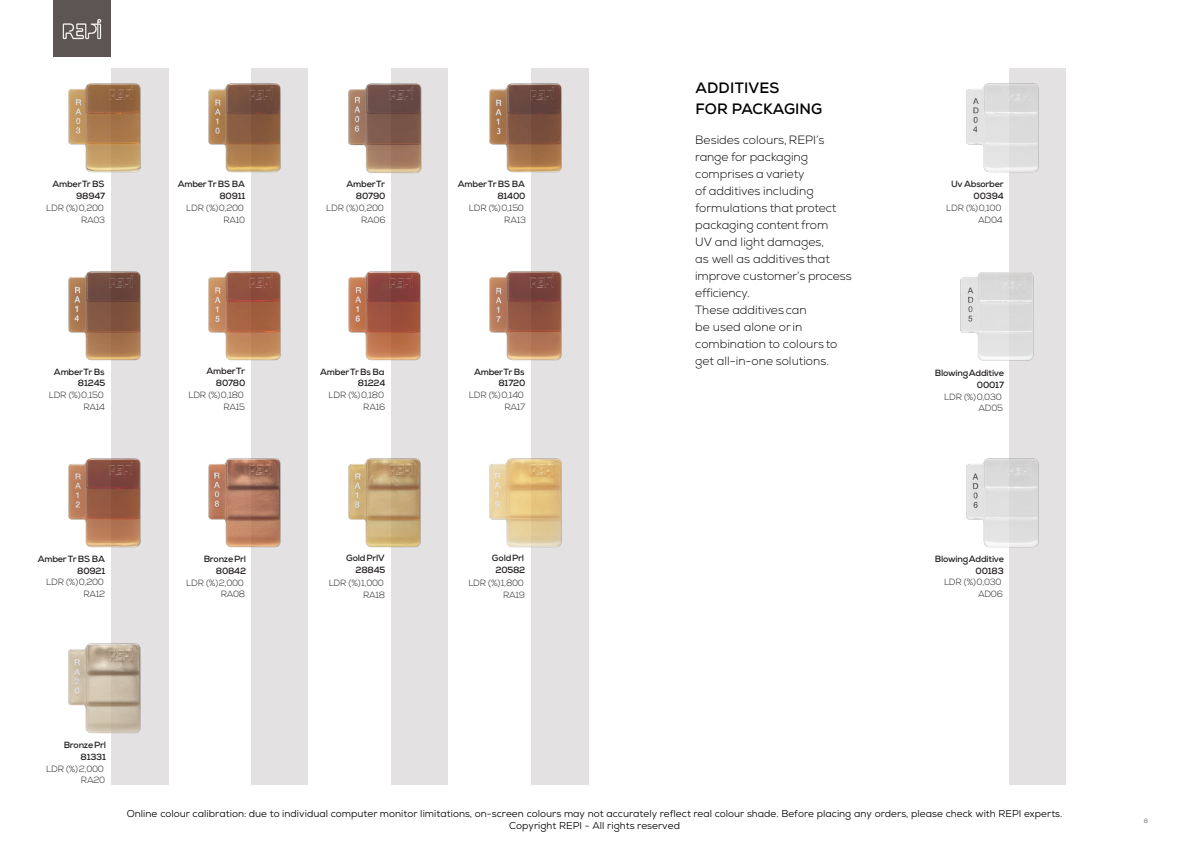
<style>
.page{position:relative;width:1191px;height:843px;background:#fff}
.page>*{position:absolute;margin:0;border:0;box-sizing:border-box;transform-origin:0 0}
.t1{font:700 15px "Nexa";letter-spacing:.005em;color:#000}
.t2{font:300 12px/17px "Nexa";color:#000}
.t3{font:10px/12px "Nexa";letter-spacing:.005em;color:#000;text-align:center}
.t4{font:300 9px "Nexa";letter-spacing:-.03em;color:#231f20}
.t5{font:700 9px/12px "Nexa";letter-spacing:-.025em;color:#231f20;text-align:right}
.t6{font:6px "Nexa";color:#56585d}
</style>
<div class="page">
<div style="left:251px;top:68px;width:57px;height:716px;background:#e3e1e2"></div>
<div style="left:391px;top:68px;width:57px;height:716px;background:#e3e1e2"></div>
<div style="left:531px;top:68px;width:57px;height:716px;background:#e3e1e2"></div>
<div style="left:111px;top:68px;width:57px;height:716px;background:#e3e1e2"></div>
<div style="left:1009px;top:68px;width:57px;height:716px;background:#e3e1e2"></div>
<img style="left:68px;top:271px;width:73px;height:90px">
<img style="left:208px;top:83px;width:73px;height:90px">
<img style="left:208px;top:271px;width:73px;height:90px">
<img style="left:348px;top:83px;width:74px;height:90px">
<img style="left:348px;top:271px;width:73px;height:90px">
<img style="left:489px;top:83px;width:73px;height:90px">
<img style="left:489px;top:271px;width:73px;height:90px">
<img style="left:68px;top:458px;width:73px;height:90px">
<img style="left:208px;top:458px;width:73px;height:90px">
<img style="left:348px;top:458px;width:73px;height:90px">
<img style="left:489px;top:458px;width:73px;height:90px">
<img style="left:68px;top:643px;width:73px;height:91px">
<img style="left:68px;top:83px;width:73px;height:90px">
<img style="left:966px;top:83px;width:73px;height:90px">
<img style="left:966px;top:458px;width:73px;height:90px">
<img style="left:960px;top:272px;width:74px;height:89px">
<img style="left:54px;top:0;width:57px;height:2px">
<img style="left:54px;top:2px;width:57px;height:55px">
<p class="t5" style="left:53px;top:178px;width:53px">AmberTr BS</p>
<p class="t5" style="left:76px;top:190px;width:30px">98947</p>
<p class="t4" style="left:46px;top:202px;width:59px">LDR (%)0,200</p>
<p class="t4" style="left:81px;top:214px;width:26px">RA03</p>
<p class="t5" style="left:54px;top:365px;width:52px">AmberTr Bs</p>
<p class="t5" style="left:78px;top:377px;width:29px">81245</p>
<p class="t4" style="left:49px;top:389px;width:57px">LDR (%)0,150</p>
<p class="t4" style="left:83px;top:401px;width:23px">RA14</p>
<p class="t5" style="left:38px;top:552px;width:69px">AmberTrBS BA</p>
<p class="t5" style="left:77px;top:564px;width:30px">80921</p>
<p class="t4" style="left:46px;top:576px;width:59px">LDR (%)0,200</p>
<p class="t4" style="left:83px;top:588px;width:23px">RA12</p>
<p class="t5" style="left:178px;top:178px;width:69px">AmberTrBS BA</p>
<p class="t5" style="left:219px;top:190px;width:27px">80911</p>
<p class="t4" style="left:186px;top:202px;width:59px">LDR (%)0,200</p>
<p class="t4" style="left:223px;top:214px;width:23px">RA10</p>
<p class="t5" style="left:207px;top:365px;width:40px">AmberTr<br>80780</p>
<p class="t4" style="left:188px;top:389px;width:57px">LDR (%)0,180</p>
<p class="t4" style="left:223px;top:401px;width:23px">RA15</p>
<p class="t5" style="left:204px;top:552px;width:44px">BronzePrl</p>
<p class="t5" style="left:216px;top:564px;width:32px">80842</p>
<p class="t4" style="left:186px;top:576px;width:59px">LDR (%)2,000</p>
<p class="t4" style="left:221px;top:588px;width:26px">RA08</p>
<p class="t5" style="left:347px;top:177px;width:40px">AmberTr<br>80790</p>
<p class="t4" style="left:326px;top:202px;width:59px">LDR (%)0,200</p>
<p class="t4" style="left:361px;top:214px;width:26px">RA06</p>
<p class="t5" style="left:320px;top:365px;width:66px">AmberTrBs Ba</p>
<p class="t5" style="left:358px;top:377px;width:29px">81224</p>
<p class="t4" style="left:328px;top:389px;width:57px">LDR (%)0,180</p>
<p class="t4" style="left:363px;top:401px;width:24px">RA16</p>
<p class="t5" style="left:346px;top:552px;width:41px">GoldPrlV<br>28845</p>
<p class="t4" style="left:329px;top:577px;width:57px">LDR (%)1,000</p>
<p class="t4" style="left:363px;top:588px;width:24px">RA18</p>
<p class="t5" style="left:458px;top:178px;width:69px">AmberTrBS BA</p>
<p class="t5" style="left:497px;top:190px;width:30px">81400</p>
<p class="t4" style="left:469px;top:202px;width:57px">LDR (%)0,150</p>
<p class="t4" style="left:504px;top:214px;width:23px">RA13</p>
<p class="t5" style="left:474px;top:365px;width:52px">AmberTr Bs</p>
<p class="t5" style="left:499px;top:377px;width:28px">81720</p>
<p class="t4" style="left:469px;top:389px;width:57px">LDR (%)0,140</p>
<p class="t4" style="left:504px;top:401px;width:22px">RA17</p>
<p class="t5" style="left:492px;top:552px;width:35px;text-align:center">GoldPrl<br>20582</p>
<p class="t4" style="left:468px;top:577px;width:57px">LDR (%)1,800</p>
<p class="t4" style="left:503px;top:588px;width:24px">RA19</p>
<p class="t1" style="left:695px;top:78px;width:86px">ADDITIVES</p>
<p class="t1" style="left:695px;top:99px;width:128px">FOR PACKAGING</p>
<p class="t2" style="left:695px;top:132px;width:131px">Besides colours, REPI’s range for packaging comprises a variety</p>
<p class="t2" style="left:695px;top:182px;width:143px">of additives including formulations that protect packaging content from<br>UV and light damages, as well as additives that</p>
<p class="t2" style="left:695px;top:267px;width:158px">improve customer’s process efficiency.</p>
<p class="t2" style="left:695px;top:301px;width:113px">These additives can be used alone or in</p>
<p class="t2" style="left:695px;top:336px;width:144px">combination to colours to get all-in-one solutions.</p>
<p class="t5" style="left:951px;top:178px;width:54px">Uv Absorber</p>
<p class="t5" style="left:974px;top:190px;width:32px">00394</p>
<p class="t4" style="left:946px;top:202px;width:57px">LDR (%)0,100</p>
<p class="t4" style="left:978px;top:214px;width:26px">AD04</p>
<p class="t5" style="left:935px;top:366px;width:71px">BlowingAdditive</p>
<p class="t5" style="left:977px;top:378px;width:29px">00017</p>
<p class="t4" style="left:944px;top:391px;width:59px">LDR (%)0,030</p>
<p class="t4" style="left:978px;top:403px;width:26px">AD05</p>
<p class="t5" style="left:935px;top:552px;width:71px">BlowingAdditive</p>
<p class="t5" style="left:976px;top:564px;width:30px">00183</p>
<p class="t4" style="left:944px;top:576px;width:59px">LDR (%)0,030</p>
<p class="t4" style="left:978px;top:588px;width:26px">AD06</p>
<p class="t5" style="left:64px;top:738px;width:44px">BronzePrl</p>
<p class="t5" style="left:81px;top:750px;width:27px">81331</p>
<p class="t4" style="left:46px;top:762px;width:59px">LDR (%)2,000</p>
<p class="t4" style="left:81px;top:774px;width:26px">RA20</p>
<p class="t3" style="left:127px;top:807px;width:937px">Online colour calibration: due to individual computer monitor limitations, on-screen colours may not accurately reflect real colour shade. Before placing any orders, please check with REPI experts.<br>Copyright REPI - All rights reserved</p>
<p class="t6" style="left:1144px;top:816px;width:6px">8</p>
</div>
